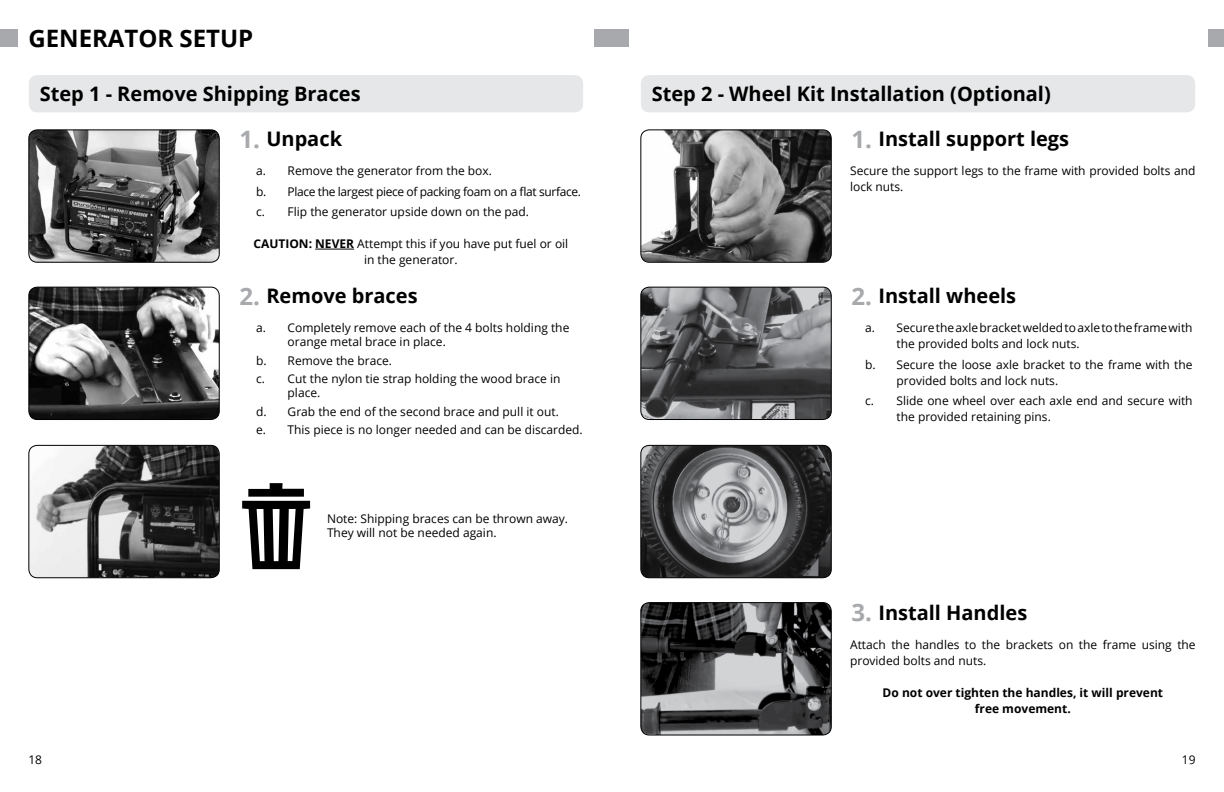
<style>
.page{position:relative;width:1224px;height:792px;background:#fff}
.page>*{position:absolute;margin:0;border:0;box-sizing:border-box;transform-origin:0 0}
.t1{font:700 24px "Open Sans";color:#000}
.t2{font:700 24px "Open Sans";color:#a7a9ac}
.t3{font:700 20px "Open Sans";color:#000}
.t4{font:12px/16px "Open Sans";color:#000}
.t5{font:700 12px/16px "Open Sans";color:#000;text-align:center}
.s1{font-weight:700}
</style>
<div class="page">
<div style="left:29px;top:75px;width:554px;height:37px;background:#e6e7e8;border-radius:9px"></div>
<div style="left:641px;top:75px;width:554px;height:37px;background:#e6e7e8;border-radius:9px"></div>
<img style="left:30px;top:131px;width:189px;height:130px">
<div style="left:28px;top:129px;width:192px;height:134px;border:1px solid #000;border-radius:9px"></div>
<img style="left:29px;top:287px;width:190px;height:133px">
<div style="left:28px;top:287px;width:192px;height:133px;border:1px solid #000;border-radius:9px"></div>
<img style="left:29px;top:445px;width:190px;height:133px">
<div style="left:28px;top:445px;width:192px;height:133px;border:1px solid #000;border-radius:9px"></div>
<img style="left:642px;top:131px;width:189px;height:130px">
<div style="left:640px;top:129px;width:192px;height:134px;border:1px solid #000;border-radius:9px"></div>
<img style="left:641px;top:287px;width:190px;height:133px">
<div style="left:640px;top:287px;width:192px;height:133px;border:1px solid #000;border-radius:9px"></div>
<img style="left:641px;top:445px;width:190px;height:133px">
<div style="left:640px;top:445px;width:192px;height:133px;border:1px solid #000;border-radius:9px"></div>
<img style="left:642px;top:603px;width:189px;height:131px">
<div style="left:640px;top:602px;width:192px;height:134px;border:1px solid #000;border-radius:9px"></div>
<div style="left:0;top:29px;width:17px;height:18px;background:#a7a9ac"></div>
<div style="left:595px;top:29px;width:34px;height:18px;background:#a7a9ac"></div>
<div style="left:1208px;top:29px;width:16px;height:18px;background:#a7a9ac"></div>
<hr style="left:315px;top:249px;width:39px;height:1px;background:#000">
<svg style="left:242px;top:483px;width:68px;height:86px"></svg>
<h1 class="t1" style="left:28px;top:21px;width:227px">GENERATOR SETUP</h1>
<h2 class="t3" style="left:40px;top:80px;width:323px">Step 1 - Remove Shipping Braces</h2>
<h2 class="t3" style="left:652px;top:80px;width:401px">Step 2 - Wheel Kit Installation (Optional)</h2>
<h1 class="t2" style="left:240px;top:122px;width:22px">1.</h1>
<h2 class="t3" style="left:266px;top:125px;width:77px">Unpack</h2>
<p class="t4" style="left:256px;top:160px;width:326px;line-height:20.5px">a. Remove the generator from the box.<br>b. Place the largest piece of packing foam on a flat surface. c. Flip the generator upside down on the pad.</p>
<p class="t4" style="left:253px;top:236px;width:316px;text-align:center"><span class="s1">CAUTION: NEVER</span> Attempt this if you have put fuel or oil in the generator.</p>
<h1 class="t2" style="left:852px;top:122px;width:22px">1.</h1>
<h2 class="t3" style="left:878px;top:125px;width:192px">Install support legs</h2>
<p class="t4" style="left:850px;top:163px;width:347px">Secure the support legs to the frame with provided bolts and lock nuts.</p>
<h1 class="t2" style="left:240px;top:279px;width:22px">2.</h1>
<h2 class="t3" style="left:266px;top:282px;width:153px">Remove braces</h2>
<p class="t4" style="left:288px;top:321px;width:283px;line-height:14px;text-indent:-32px">a. Completely remove each of the 4 bolts holding the orange metal brace in place.</p>
<p class="t4" style="left:256px;top:351px;width:306px;line-height:18.5px">b. Remove the brace.<br>c. Cut the nylon tie strap holding the wood brace in</p>
<p class="t4" style="left:256px;top:384px;width:328px;line-height:18.5px;text-indent:32px">place.<br>d. Grab the end of the second brace and pull it out.<br>e. This piece is no longer needed and can be discarded.</p>
<h1 class="t2" style="left:852px;top:279px;width:22px">2.</h1>
<h2 class="t3" style="left:878px;top:282px;width:139px">Install wheels</h2>
<p class="t4" style="left:897px;top:320px;width:298px;text-indent:-32px">a. Secure the axle bracket welded to axle to the frame with the provided bolts and lock nuts.</p>
<p class="t4" style="left:897px;top:356px;width:298px;text-indent:-32px">b. Secure the loose axle bracket to the frame with the provided bolts and lock nuts.</p>
<p class="t4" style="left:897px;top:393px;width:298px;text-indent:-32px">c. Slide one wheel over each axle end and secure with the provided retaining pins.</p>
<p class="t4" style="left:327px;top:511px;width:243px;line-height:14px">Note: Shipping braces can be thrown away.<br>They will not be needed again.</p>
<h1 class="t2" style="left:852px;top:596px;width:22px">3.</h1>
<h2 class="t3" style="left:878px;top:598px;width:150px">Install Handles</h2>
<p class="t4" style="left:850px;top:636px;width:347px">Attach the handles to the brackets on the frame using the provided bolts and nuts.</p>
<p class="t5" style="left:883px;top:684px;width:282px">Do not over tighten the handles, it will prevent free movement.</p>
<p class="t4" style="left:28px;top:751px;width:15px">18</p>
<p class="t4" style="left:1182px;top:751px;width:15px">19</p>
</div>
